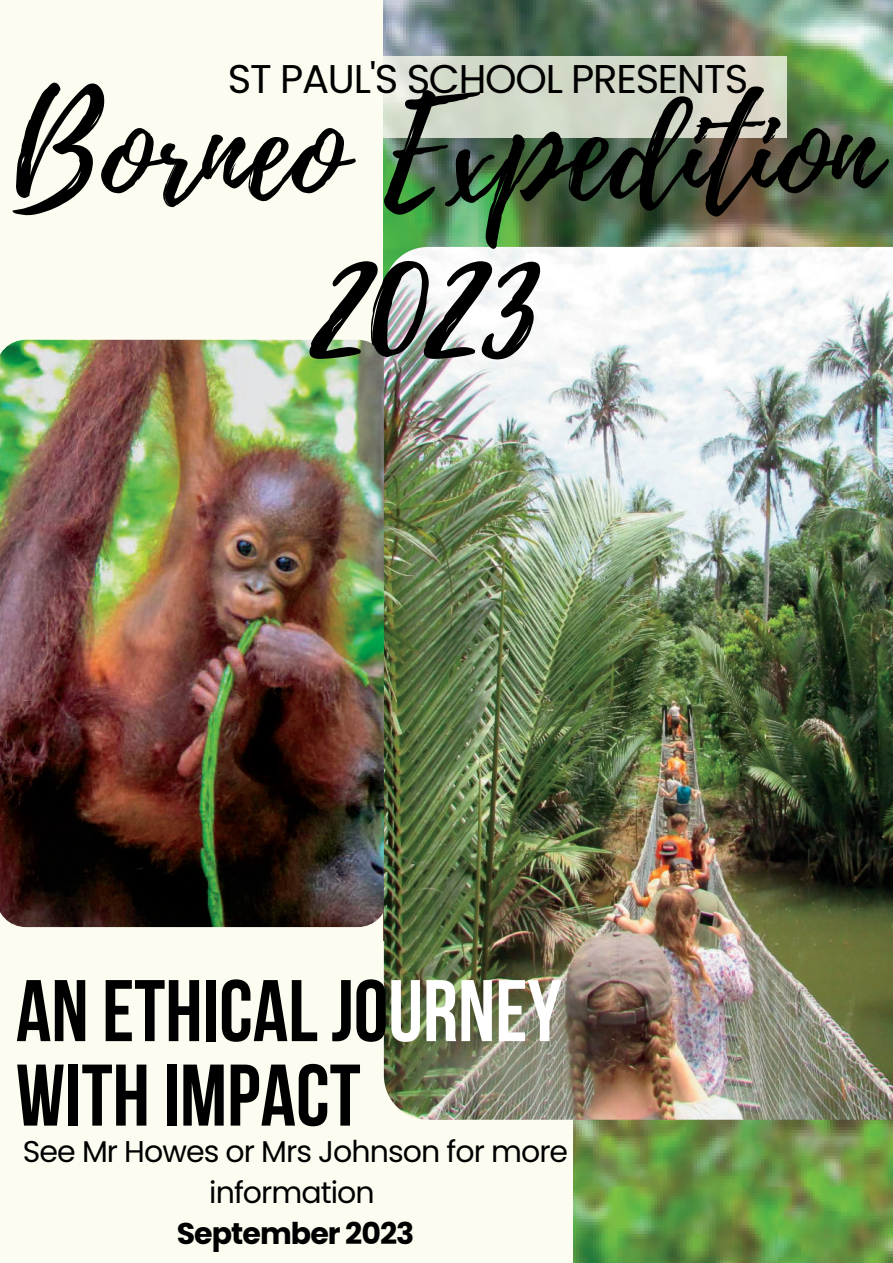
<style>
.page{position:relative;width:893px;height:1263px;background:#fcfdf0}
.page>*{position:absolute;margin:0;border:0;box-sizing:border-box;transform-origin:0 0}
.t1{font:150.07px "Playlist Script";color:#000}
.t2{font:137.93px "Playlist Script";color:#000}
.t3{font:700 87.22px/84.4px "Bebas Neue";color:#000}
.t4{font:40.05px "Poppins";letter-spacing:-.03em;color:#000}
.t5{font:30px/41.1px "Poppins";letter-spacing:-.03em;color:#000;text-align:center}
.t6{font:700 30px "Poppins";letter-spacing:-.03em;color:#000}
.s1{color:#fff}
</style>
<div class="page">
<img style="left:384px;top:0;width:509px;height:1263px">
<div style="left:5px;top:942px;width:567px;height:321px;background:#fcfdf0"></div>
<svg style="left:383px;top:56px;width:403px;height:81px;background:#d4daca"></svg>
<img style="left:0;top:340px;width:384px;height:587px">
<img style="left:384px;top:247px;width:509px;height:873px">
<h3 class="t4" style="left:228px;top:56px;width:522px">ST PAUL'S SCHOOL PRESENTS</h3>
<h2 class="t2" style="left:12px;top:52px;width:867px">Borneo Expedition</h2>
<h1 class="t1" style="left:313px;top:189px;width:226px">2023</h1>
<h3 class="t3" style="left:16px;top:968px;width:547px">AN ETHICAL JO<span class="s1">URNEY<br></span>WITH IMPACT</h3>
<p class="t5" style="left:23px;top:1130px;width:547px">See Mr Howes or Mrs Johnson for more information</p>
<p class="t6" style="left:177px;top:1216px;width:239px">September 2023</p>
</div>
